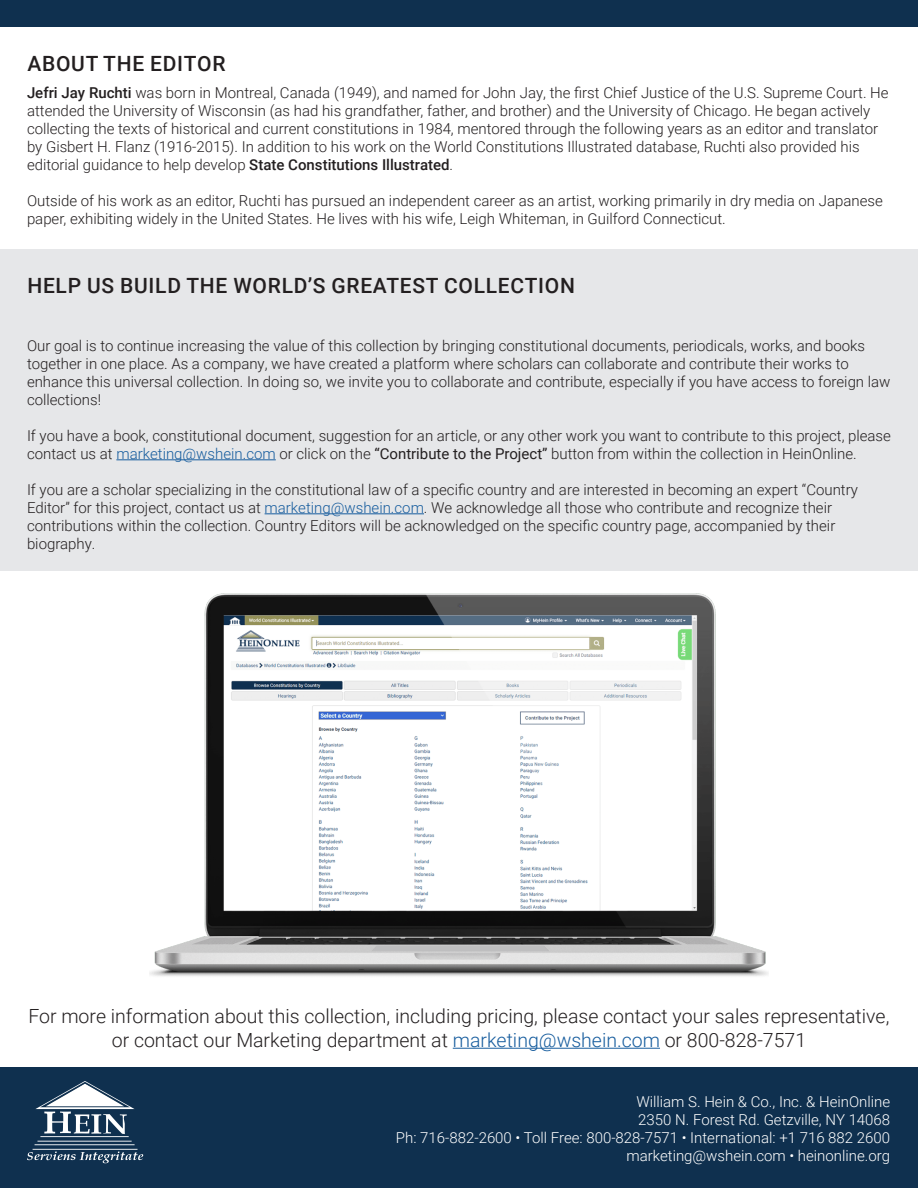
<style>
.page{position:relative;width:918px;height:1188px;background:#fff}
.page>*{position:absolute;margin:0;border:0;box-sizing:border-box;transform-origin:0 0}
.Caps_Head{font:500 21px "Roboto";letter-spacing:.035em;color:#231f20}
.t1{font:300 19.5px/24px "Roboto";color:#231f20;text-align:center}
.Text{font:300 15px/18px "Roboto";color:#231f20}
.t2{font:300 15px "Roboto";color:#fff}
.s1{font-weight:500}
.s2{color:#175d9e}
.s3{font-weight:400}
</style>
<div class="page">
<div style="left:0;top:249px;width:918px;height:322px;background:#e6e7e9"></div>
<div style="left:0;top:1067px;width:918px;height:121px;background:#0f304f"></div>
<div style="left:1px;top:0;width:917px;height:27px;background:#0f304f"></div>
<svg style="left:27px;top:1081px;width:116px;height:82px"></svg>
<hr style="left:116px;top:459px;width:160px;height:1px;background:#175d9e">
<hr style="left:265px;top:513px;width:159px;height:1px;background:#175d9e">
<hr style="left:453px;top:1048px;width:207px;height:1px;background:#175d9e">
<img style="left:149px;top:593px;width:620px;height:383px">
<p class="Caps_Head" style="left:27px;top:48px;width:200px">ABOUT THE EDITOR</p>
<p class="Text" style="left:27px;top:83px;width:863px"><span class="s1">Jefri Jay Ruchti</span> was born in Montreal, Canada (1949), and named for John Jay, the first Chief Justice of the U.S. Supreme Court. He attended the University of Wisconsin (as had his grandfather, father, and brother) and the University of Chicago. He began actively collecting the texts of historical and current constitutions in 1984, mentored through the following years as an editor and translator by Gisbert H. Flanz (1916-2015). In addition to his work on the World Constitutions Illustrated database, Ruchti also provided his editorial guidance to help develop <span class="s1">State Constitutions Illustrated</span>.</p>
<p class="Text" style="left:27px;top:191px;width:857px">Outside of his work as an editor, Ruchti has pursued an independent career as an artist, working primarily in dry media on Japanese paper, exhibiting widely in the United States. He lives with his wife, Leigh Whiteman, in Guilford Connecticut.</p>
<p class="Caps_Head" style="left:27px;top:271px;width:549px">HELP US BUILD THE WORLD’S GREATEST COLLECTION</p>
<p class="Text" style="left:27px;top:336px;width:865px">Our goal is to continue increasing the value of this collection by bringing constitutional documents, periodicals, works, and books together in one place. As a company, we have created a platform where scholars can collaborate and contribute their works to enhance this universal collection. In doing so, we invite you to collaborate and contribute, especially if you have access to foreign law collections!</p>
<p class="Text" style="left:27px;top:426px;width:865px">If you have a book, constitutional document, suggestion for an article, or any other work you want to contribute to this project, please contact us at <span class="s2">marketing@wshein.com</span> or click on the <span class="s3">“Contribute to the Project”</span> button from within the collection in HeinOnline.</p>
<p class="Text" style="left:27px;top:480px;width:832px">If you are a scholar specializing in the constitutional law of a specific country and are interested in becoming an expert “Country Editor” for this project, contact us at <span class="s2">marketing@wshein.com</span>. We acknowledge all those who contribute and recognize their contributions within the collection. Country Editors will be acknowledged on the specific country page, accompanied by their biography.</p>
<p class="t1" style="left:28px;top:1003px;width:863px">For more information about this collection, including pricing, please contact your sales representative, or contact our Marketing department at <span class="s2">marketing@wshein.com</span> or 800-828-7571</p>
<p class="t2" style="left:636px;top:1091px;width:255px">William S. Hein &amp; Co., Inc. &amp; HeinOnline</p>
<p class="t2" style="left:638px;top:1109px;width:253px">2350 N. Forest Rd. Getzville, NY 14068</p>
<p class="t2" style="left:396px;top:1127px;width:496px">Ph: 716-882-2600 • Toll Free: 800-828-7571 • International: +1 716 882 2600</p>
<p class="t2" style="left:626px;top:1145px;width:265px">marketing@wshein.com • heinonline.org</p>
</div>
